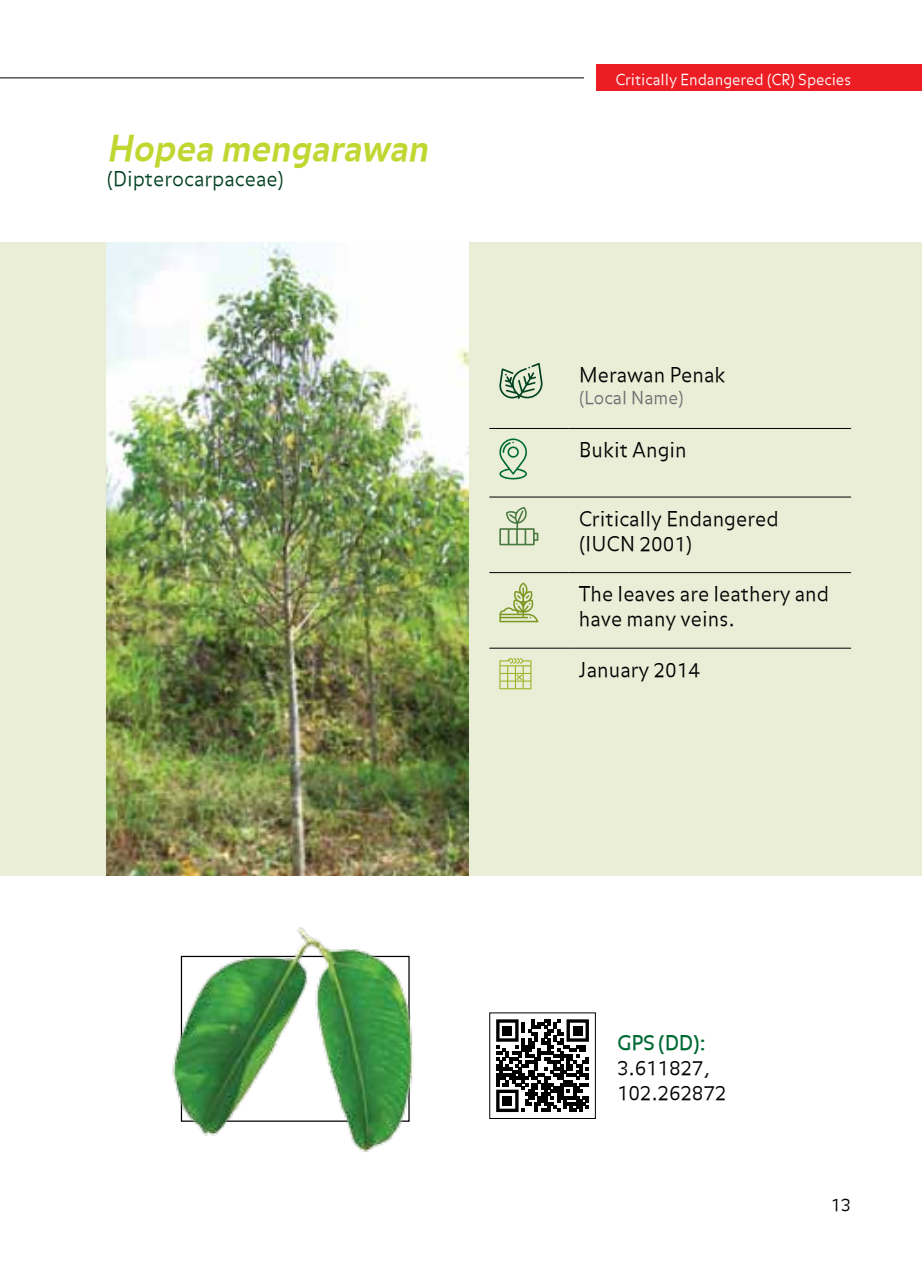
<style>
.page{position:relative;width:922px;height:1276px;background:#fff}
.page>*{position:absolute;margin:0;border:0;box-sizing:border-box;transform-origin:0 0}
.t1{font:italic 35px "Balance Bold Roman";color:#bfd730}
.t2{font:20px/25px "Balance Light Roman";color:#000}
.t3{font:20px "Balance Light Roman";color:#004122}
.t4{font:20px "Balance Regular Roman";color:#006a35}
.t5{font:17.5px "Balance Light Roman";color:#6d6e71}
.t6{font:17.5px "Balance Light Roman";color:#000}
.t7{font:15px "Balance Light Roman";letter-spacing:-.005em;color:#fff}
</style>
<div class="page">
<div style="left:595px;top:65px;width:326px;height:26px;background:#ed1d24"></div>
<hr style="left:0;top:77px;width:584px;height:1px;background:#000">
<div style="left:0;top:242px;width:921px;height:633px;background:#eaeed7"></div>
<img style="left:106px;top:243px;width:362px;height:632px">
<img style="left:172px;top:927px;width:242px;height:225px">
<hr style="left:489px;top:428px;width:79px;height:1px;background:#000">
<hr style="left:568px;top:428px;width:282px;height:1px;background:#000">
<hr style="left:489px;top:496px;width:79px;height:1px;background:#000">
<hr style="left:568px;top:496px;width:282px;height:1px;background:#000">
<hr style="left:489px;top:572px;width:79px;height:1px;background:#000">
<hr style="left:568px;top:572px;width:282px;height:1px;background:#000">
<hr style="left:489px;top:648px;width:79px;height:1px;background:#000">
<hr style="left:568px;top:648px;width:282px;height:1px;background:#000">
<svg style="left:499px;top:363px;width:43px;height:36px"></svg>
<svg style="left:499px;top:438px;width:28px;height:42px"></svg>
<svg style="left:499px;top:507px;width:39px;height:38px"></svg>
<svg style="left:499px;top:582px;width:39px;height:40px"></svg>
<svg style="left:499px;top:658px;width:32px;height:31px"></svg>
<svg style="left:496px;top:1019px;width:92px;height:93px"></svg>
<div style="left:502px;top:1025px;width:10px;height:10px;background:#000"></div>
<div style="left:572px;top:1025px;width:10px;height:10px;background:#000"></div>
<div style="left:502px;top:1096px;width:10px;height:9px;background:#000"></div>
<h1 class="t1" style="left:106px;top:128px;width:330px">Hopea mengarawan</h1>
<p class="t3" style="left:106px;top:167px;width:179px">(Dipterocarpaceae)</p>
<p class="t7" style="left:615px;top:71px;width:237px">Critically Endangered (CR) Species</p>
<p class="t2" style="left:578px;top:363px;width:148px">Merawan Penak</p>
<p class="t5" style="left:578px;top:388px;width:106px">(Local Name)</p>
<p class="t2" style="left:578px;top:439px;width:109px">Bukit Angin</p>
<p class="t2" style="left:578px;top:507px;width:201px">Critically Endangered (IUCN 2001)</p>
<p class="t2" style="left:578px;top:583px;width:252px">The leaves are leathery and have many veins.</p>
<p class="t2" style="left:578px;top:658px;width:123px">January 2014</p>
<p class="t4" style="left:617px;top:1031px;width:91px">GPS (DD):</p>
<p class="t2" style="left:617px;top:1056px;width:111px">3.611827,<br>102.262872</p>
<p class="t6" style="left:830px;top:1194px;width:22px">13</p>
</div>
